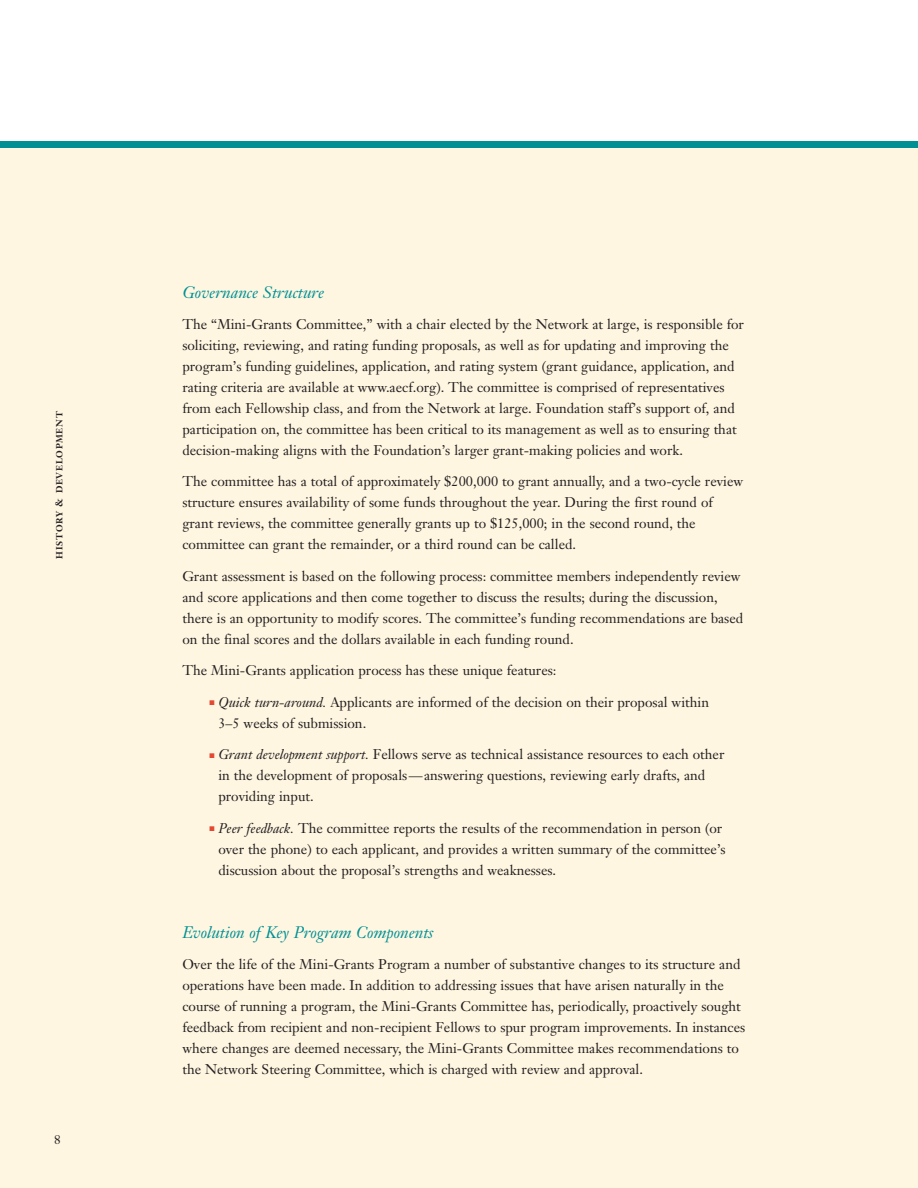
<style>
.page{position:relative;width:918px;height:1188px;background:#fff}
.page>*{position:absolute;margin:0;border:0;box-sizing:border-box;transform-origin:0 0}
.t1{font:italic 16.5px "Janson Text";color:#009094}
.t2{font:13.8px/21px "Janson Text";color:#231f20}
.t3{font:12.75px "Janson Text";color:#231f20}
.t4{font:700 8.7px "Janson Text";letter-spacing:.08em;color:#231f20}
.s1{font-size:10.2px}
.s2{color:#e34832}
.s3{font-style:italic}
</style>
<div class="page">
<div style="left:0;top:146px;width:918px;height:1042px;background:#fef6e1"></div>
<div style="left:0;top:141px;width:918px;height:6px;background:#009094"></div>
<p class="t4" style="left:56px;top:559px;width:149px;rotate:-90deg">HISTORY <span class="s1">&amp;</span> DEVELOPMENT</p>
<p class="t3" style="left:54px;top:1134px;width:8px">8</p>
<p class="t1" style="left:182px;top:285px;width:143px">Governance Structure</p>
<p class="t2" style="left:182px;top:315px;width:563px">The “Mini-Grants Committee,” with a chair elected by the Network at large, is responsible for soliciting, reviewing, and rating funding proposals, as well as for updating and improving the program’s funding guidelines, application, and rating system (grant guidance, application, and rating criteria are available at www.aecf.org). The committee is comprised of representatives from each Fellowship class, and from the Network at large. Foundation staff’s support of, and participation on, the committee has been critical to its management as well as to ensuring that decision-making aligns with the Foundation’s larger grant-making policies and work.</p>
<p class="t2" style="left:182px;top:473px;width:562px">The committee has a total of approximately $200,000 to grant annually, and a two-cycle review structure ensures availability of some funds throughout the year. During the first round of grant reviews, the committee generally grants up to $125,000; in the second round, the committee can grant the remainder, or a third round can be called.</p>
<p class="t2" style="left:182px;top:567px;width:562px">Grant assessment is based on the following process: committee members independently review and score applications and then come together to discuss the results; during the discussion, there is an opportunity to modify scores. The committee’s funding recommendations are based on the final scores and the dollars available in each funding round.</p>
<p class="t2" style="left:182px;top:662px;width:376px">The Mini-Grants application process has these unique features:</p>
<p class="t2" style="left:218px;top:693px;width:492px;text-indent:-9px"><span class="s2">■</span> <span class="s3">Quick turn-around.</span> Applicants are informed of the decision on their proposal within<br>3–5 weeks of submission.</p>
<p class="t2" style="left:218px;top:746px;width:508px;text-indent:-9px"><span class="s2">■</span> <span class="s3">Grant development support.</span> Fellows serve as technical assistance resources to each other in the development of proposals—answering questions, reviewing early drafts, and providing input.</p>
<p class="t2" style="left:218px;top:819px;width:509px;text-indent:-9px"><span class="s2">■</span> <span class="s3">Peer feedback.</span> The committee reports the results of the recommendation in person (or over the phone) to each applicant, and provides a written summary of the committee’s discussion about the proposal’s strengths and weaknesses.</p>
<p class="t1" style="left:182px;top:926px;width:253px">Evolution of Key Program Components</p>
<p class="t2" style="left:182px;top:955px;width:564px">Over the life of the Mini-Grants Program a number of substantive changes to its structure and operations have been made. In addition to addressing issues that have arisen naturally in the course of running a program, the Mini-Grants Committee has, periodically, proactively sought feedback from recipient and non-recipient Fellows to spur program improvements. In instances where changes are deemed necessary, the Mini-Grants Committee makes recommendations to the Network Steering Committee, which is charged with review and approval.</p>
</div>
